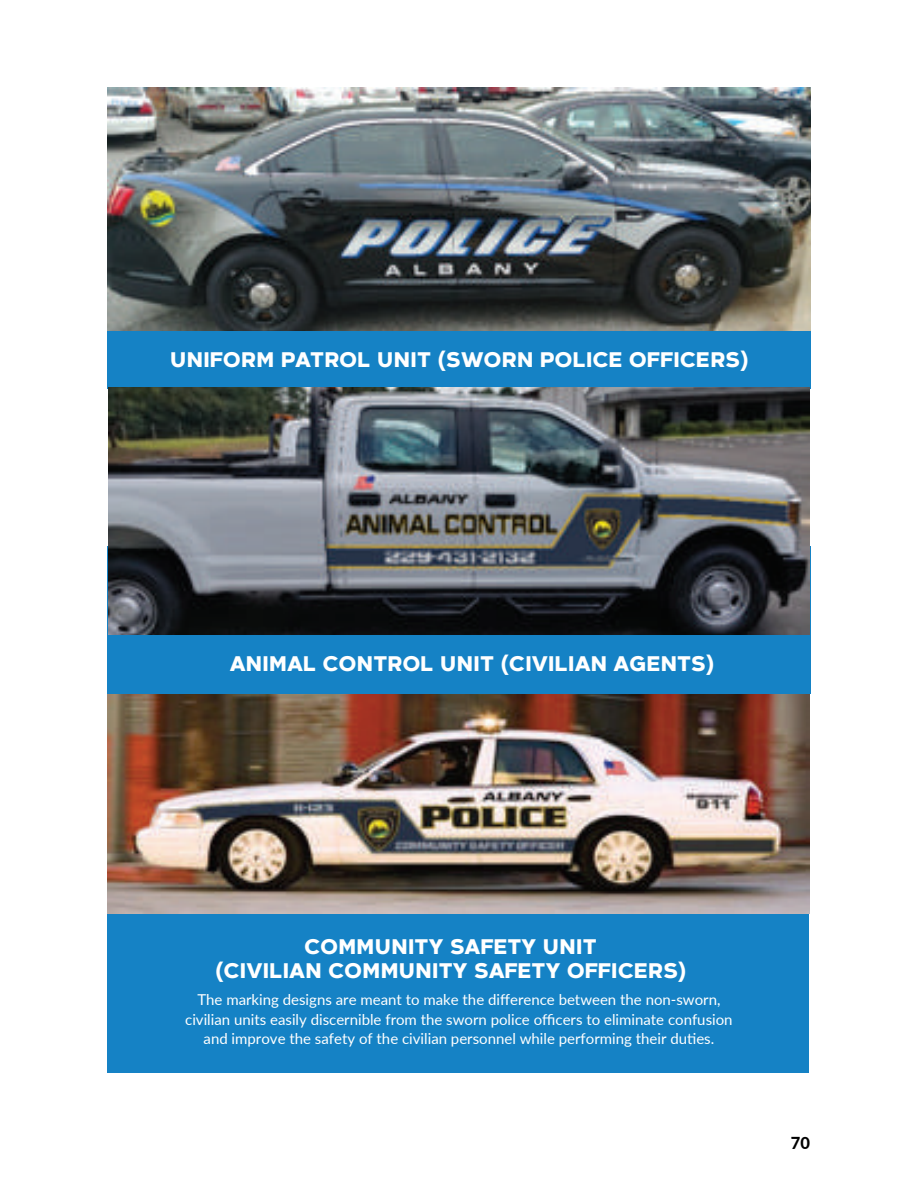
<style>
.page{position:relative;width:918px;height:1188px;background:#fff}
.page>*{position:absolute;margin:0;border:0;box-sizing:border-box;transform-origin:0 0}
.t1{font:800 21px/24px "Arkibal Display";letter-spacing:-.01em;color:#fff;text-align:center}
.t2{font:800 16.5px "Lato";color:#000}
.t3{font:15px/19.5px "Lato";color:#fff;text-align:center}
</style>
<div class="page">
<div style="left:107px;top:241px;width:704px;height:148px;background:#1582c5"></div>
<div style="left:107px;top:852px;width:702px;height:221px;background:#1582c5"></div>
<img style="left:107px;top:693px;width:702px;height:221px">
<div style="left:107px;top:546px;width:704px;height:147px;background:#1582c5"></div>
<img style="left:108px;top:388px;width:702px;height:247px">
<img style="left:107px;top:88px;width:704px;height:242px">
<h1 class="t1" style="left:170px;top:346px;width:580px">UNIFORM PATROL UNIT (SWORN POLICE OFFICERS)</h1>
<h1 class="t1" style="left:230px;top:651px;width:486px">ANIMAL CONTROL UNIT (CIVILIAN AGENTS)</h1>
<h1 class="t1" style="left:215px;top:934px;width:473px">COMMUNITY SAFETY UNIT<br>(CIVILIAN COMMUNITY SAFETY OFFICERS)</h1>
<p class="t3" style="left:185px;top:990px;width:549px">The marking designs are meant to make the difference between the non-sworn, civilian units easily discernible from the sworn police officers to eliminate confusion and improve the safety of the civilian personnel while performing their duties.</p>
<p class="t2" style="left:791px;top:1131px;width:21px">70</p>
</div>
